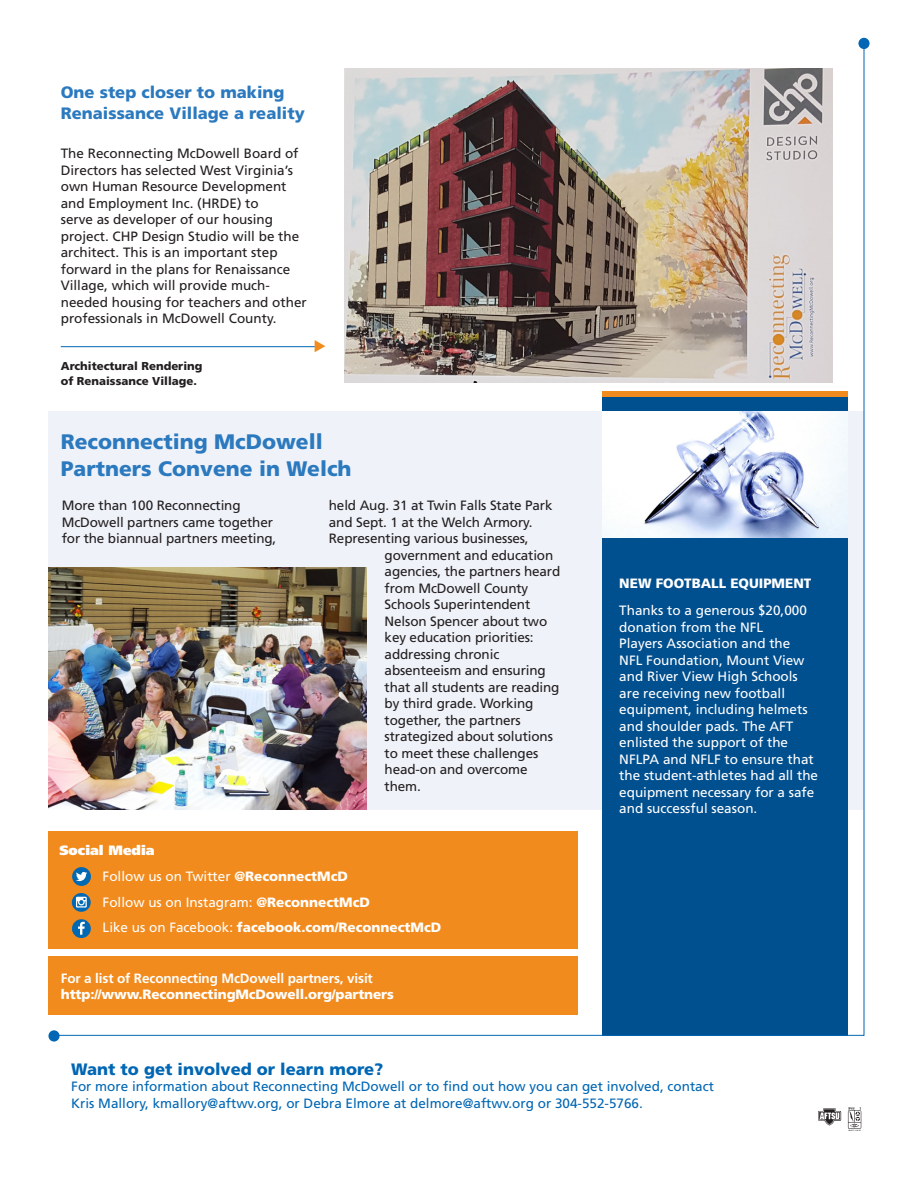
<style>
.page{position:relative;width:918px;height:1188px;background:#fff}
.page>*{position:absolute;margin:0;border:0;box-sizing:border-box;transform-origin:0 0}
.t1{font:900 21px/27px "Frutiger LT Std";color:#2b79be}
.t2{font:900 16.5px/21px "Frutiger LT Std";color:#2b79be}
.head{font:900 16.5px "Frutiger LT Std";color:#0166b3}
.TEXT-INDENT{font:13.5px/16.5px "Frutiger LT Std";letter-spacing:-.01em;color:#231f20}
.TEXT-FLUSH{font:13.5px/16.5px "Frutiger LT Std";color:#fff}
.TEXT-FLUSH-2{font:13.5px/16.5px "Frutiger LT Std";color:#0166b3}
.TEXT-FLUSH-3{font:700 13.5px/16.5px "Frutiger LT Std";letter-spacing:-.01em;color:#fff}
.TEXT-FLUSH-4{font:900 13.5px "Frutiger LT Std";color:#fff}
.t3{font:900 13.5px "Frutiger LT Std";color:#fff}
.TEXT-INDENT-2{font:900 11.4px/14.7px "Frutiger LT Std";color:#231f20}
.s1{font-weight:900}
.s2{font-weight:400}
</style>
<div class="page">
<div style="left:858px;top:38px;width:12px;height:11px;background:#0166b3;border-radius:50%"></div>
<svg style="left:48px;top:1030px;width:12px;height:12px"></svg>
<img style="left:818px;top:1107px;width:44px;height:24px">
<img style="left:53px;top:43px;width:812px;height:993px">
<hr style="left:61px;top:346px;width:261px;height:1px;background:#0166b3">
<svg style="left:315px;top:341px;width:10px;height:12px"></svg>
<p class="t2" style="left:61px;top:82px;width:246px">One step closer to making<br>Renaissance Village a reality</p>
<p class="TEXT-INDENT" style="left:61px;top:146px;width:248px">The Reconnecting McDowell Board of Directors has selected West Virginia’s own Human Resource Development and Employment Inc. (HRDE) to<br>serve as developer of our housing project. CHP Design Studio will be the architect. This is an important step forward in the plans for Renaissance Village, which will provide much&shy;needed housing for teachers and other professionals in McDowell County.</p>
<p class="TEXT-INDENT-2" style="left:61px;top:359px;width:143px">Architectural Rendering of Renaissance Village.</p>
<p class="t1" style="left:61px;top:428px;width:292px">Reconnecting McDowell<br>Partners Convene in Welch</p>
<p class="TEXT-INDENT" style="left:62px;top:497px;width:216px">More than 100 Reconnecting<br>McDowell partners came together for the biannual partners meeting,</p>
<p class="TEXT-INDENT" style="left:329px;top:497px;width:225px">held Aug. 31 at Twin Falls State Park</p>
<p class="TEXT-INDENT" style="left:329px;top:514px;width:205px">and Sept. 1 at the Welch Armory.</p>
<p class="TEXT-INDENT" style="left:329px;top:530px;width:201px">Representing various businesses,</p>
<p class="TEXT-INDENT" style="left:385px;top:547px;width:170px">government and education</p>
<p class="TEXT-INDENT" style="left:385px;top:563px;width:177px">agencies, the partners heard</p>
<p class="TEXT-INDENT" style="left:385px;top:580px;width:145px">from McDowell County</p>
<p class="TEXT-INDENT" style="left:385px;top:596px;width:147px">Schools Superintendent</p>
<p class="TEXT-INDENT" style="left:385px;top:613px;width:164px">Nelson Spencer about two</p>
<p class="TEXT-INDENT" style="left:385px;top:629px;width:151px">key education priorities:</p>
<p class="TEXT-INDENT" style="left:385px;top:646px;width:116px">addressing chronic</p>
<p class="TEXT-INDENT" style="left:385px;top:662px;width:163px">absenteeism and ensuring</p>
<p class="TEXT-INDENT" style="left:385px;top:679px;width:176px">that all students are reading</p>
<p class="TEXT-INDENT" style="left:385px;top:695px;width:150px">by third grade. Working</p>
<p class="TEXT-INDENT" style="left:385px;top:712px;width:138px">together, the partners</p>
<p class="TEXT-INDENT" style="left:385px;top:728px;width:170px">strategized about solutions</p>
<p class="TEXT-INDENT" style="left:385px;top:745px;width:155px">to meet these challenges</p>
<p class="TEXT-INDENT" style="left:385px;top:761px;width:144px">head-on and overcome</p>
<p class="TEXT-INDENT" style="left:385px;top:778px;width:38px">them.</p>
<p class="t3" style="left:59px;top:842px;width:97px">Social Media</p>
<p class="TEXT-FLUSH" style="left:103px;top:869px;width:247px">Follow us on Twitter <span class="s1">@ReconnectMcD</span></p>
<p class="TEXT-FLUSH" style="left:103px;top:894px;width:269px">Follow us on Instagram: <span class="s1">@ReconnectMcD</span></p>
<p class="TEXT-FLUSH-4" style="left:103px;top:919px;width:340px"><span class="s2">Like us on Facebook:</span> facebook.com/ReconnectMcD</p>
<p class="TEXT-FLUSH-3" style="left:61px;top:970px;width:334px">For a list of Reconnecting McDowell partners, visit <span class="s1">http://www.ReconnectingMcDowell.org/partners</span></p>
<p class="TEXT-FLUSH-4" style="left:619px;top:575px;width:194px">NEW FOOTBALL EQUIPMENT</p>
<p class="TEXT-FLUSH" style="left:619px;top:602px;width:200px">Thanks to a generous $20,000 donation from the NFL<br>Players Association and the<br>NFL Foundation, Mount View and River View High Schools are receiving new football equipment, including helmets and shoulder pads. The AFT enlisted the support of the<br>NFLPA and NFLF to ensure that the student-athletes had all the equipment necessary for a safe and successful season.</p>
<p class="head" style="left:71px;top:1059px;width:314px">Want to get involved or learn more?</p>
<p class="TEXT-FLUSH-2" style="left:71px;top:1079px;width:644px">For more information about Reconnecting McDowell or to find out how you can get involved, contact<br>Kris Mallory, kmallory@aftwv.org, or Debra Elmore at delmore@aftwv.org or 304-552-5766.</p>
</div>
